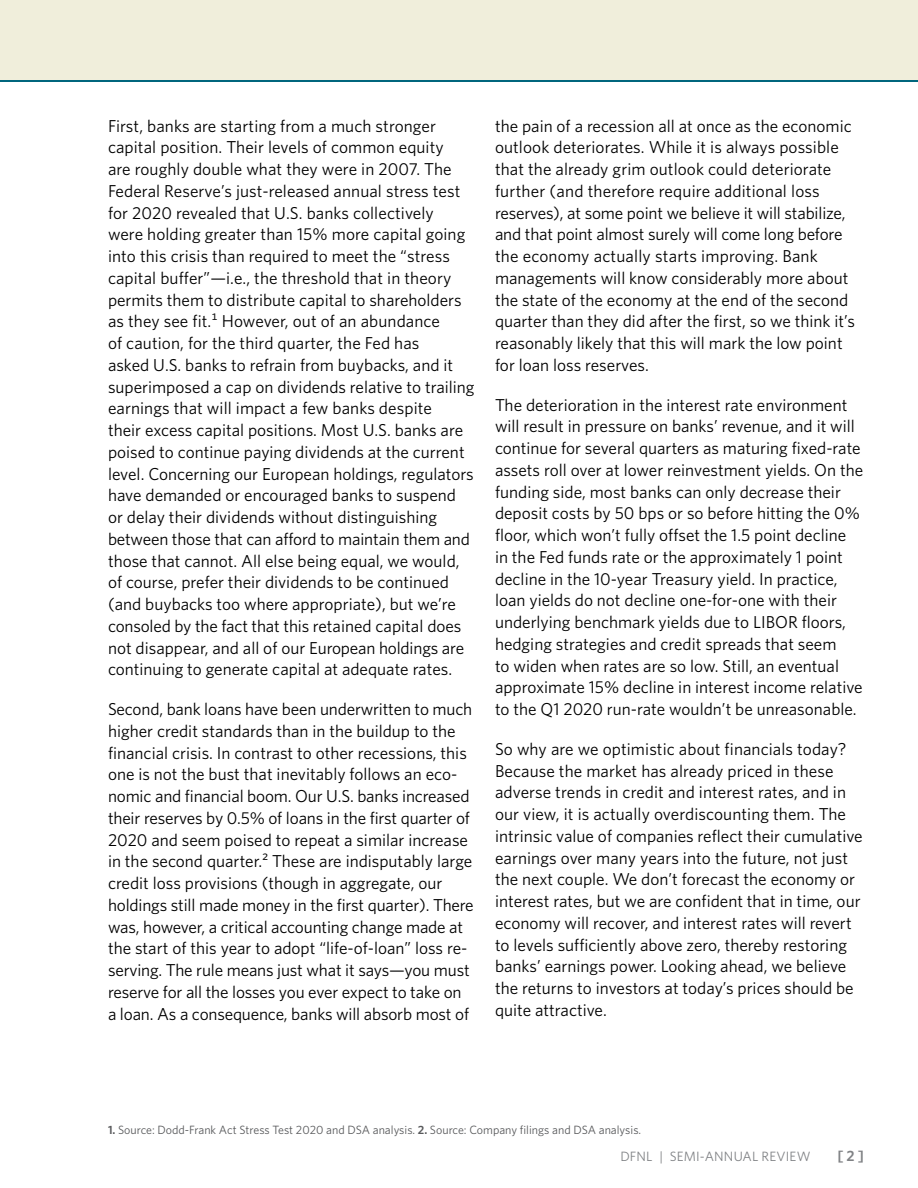
<style>
.page{position:relative;width:918px;height:1188px;background:#fff}
.page>*{position:absolute;margin:0;border:0;box-sizing:border-box;transform-origin:0 0}
.Body{font:17.25px/21.8px "Whitney";color:#000}
.t1{font:600 15px "Whitney";color:#808285}
.t2{font:13.5px "Whitney";letter-spacing:.01em;color:#808285}
.Footnote_first{font:12px "Whitney";color:#58595b}
.s1{font-weight:600}
</style>
<div class="page">
<div style="left:0;top:0;width:918px;height:80px;background:#f0eedb"></div>
<hr style="left:0;top:80px;width:918px;height:2px;background:#00667d">
<p class="Body" style="left:108px;top:114px;width:368px">First, banks are starting from a much stronger capital position. Their levels of common equity<br>are roughly double what they were in 2007. The Federal Reserve’s just-released annual stress test for 2020 revealed that U.S. banks collectively<br>were holding greater than 15% more capital going into this crisis than required to meet the “stress capital buffer”—i.e., the threshold that in theory permits them to distribute capital to shareholders as they see fit.1 However, out of an abundance<br>of caution, for the third quarter, the Fed has<br>asked U.S. banks to refrain from buybacks, and it superimposed a cap on dividends relative to trailing earnings that will impact a few banks despite<br>their excess capital positions. Most U.S. banks are poised to continue paying dividends at the current level. Concerning our European holdings, regulators have demanded or encouraged banks to suspend or delay their dividends without distinguishing between those that can afford to maintain them and those that cannot. All else being equal, we would, of course, prefer their dividends to be continued (and buybacks too where appropriate), but we’re consoled by the fact that this retained capital does not disappear, and all of our European holdings are continuing to generate capital at adequate rates.</p>
<p class="Body" style="left:108px;top:698px;width:367px">Second, bank loans have been underwritten to much higher credit standards than in the buildup to the financial crisis. In contrast to other recessions, this one is not the bust that inevitably follows an eco&shy;nomic and financial boom. Our U.S. banks increased their reserves by 0.5% of loans in the first quarter of 2020 and seem poised to repeat a similar increase in the second quarter.2 These are indisputably large credit loss provisions (though in aggregate, our holdings still made money in the first quarter). There was, however, a critical accounting change made at the start of this year to adopt “life-of-loan” loss re&shy;serving. The rule means just what it says—you must reserve for all the losses you ever expect to take on a loan. As a consequence, banks will absorb most of</p>
<p class="Body" style="left:495px;top:114px;width:362px">the pain of a recession all at once as the economic outlook deteriorates. While it is always possible that the already grim outlook could deteriorate further (and therefore require additional loss reserves), at some point we believe it will stabilize, and that point almost surely will come long before the economy actually starts improving. Bank managements will know considerably more about the state of the economy at the end of the second quarter than they did after the first, so we think it’s reasonably likely that this will mark the low point for loan loss reserves.</p>
<p class="Body" style="left:495px;top:393px;width:370px">The deterioration in the interest rate environment will result in pressure on banks’ revenue, and it will continue for several quarters as maturing fixed-rate assets roll over at lower reinvestment yields. On the funding side, most banks can only decrease their deposit costs by 50 bps or so before hitting the 0% floor, which won’t fully offset the 1.5 point decline in the Fed funds rate or the approximately 1 point decline in the 10-year Treasury yield. In practice, loan yields do not decline one-for-one with their underlying benchmark yields due to LIBOR floors, hedging strategies and credit spreads that seem<br>to widen when rates are so low. Still, an eventual approximate 15% decline in interest income relative to the Q1 2020 run-rate wouldn’t be unreasonable.</p>
<p class="Body" style="left:495px;top:738px;width:369px">So why are we optimistic about financials today?<br>Because the market has already priced in these adverse trends in credit and interest rates, and in our view, it is actually overdiscounting them. The intrinsic value of companies reflect their cumulative earnings over many years into the future, not just the next couple. We don’t forecast the economy or interest rates, but we are confident that in time, our economy will recover, and interest rates will revert to levels sufficiently above zero, thereby restoring banks’ earnings power. Looking ahead, we believe the returns to investors at today’s prices should be quite attractive.</p>
<p class="Footnote_first" style="left:108px;top:1122px;width:535px"><span class="s1">1.</span> Source: Dodd-Frank Act Stress Test 2020 and DSA analysis. <span class="s1">2.</span> Source: Company filings and DSA analysis.</p>
<p class="t2" style="left:620px;top:1147px;width:192px">DFNL | SEMI-ANNUAL REVIEW</p>
<p class="t1" style="left:838px;top:1146px;width:28px">[ 2 ]</p>
</div>
